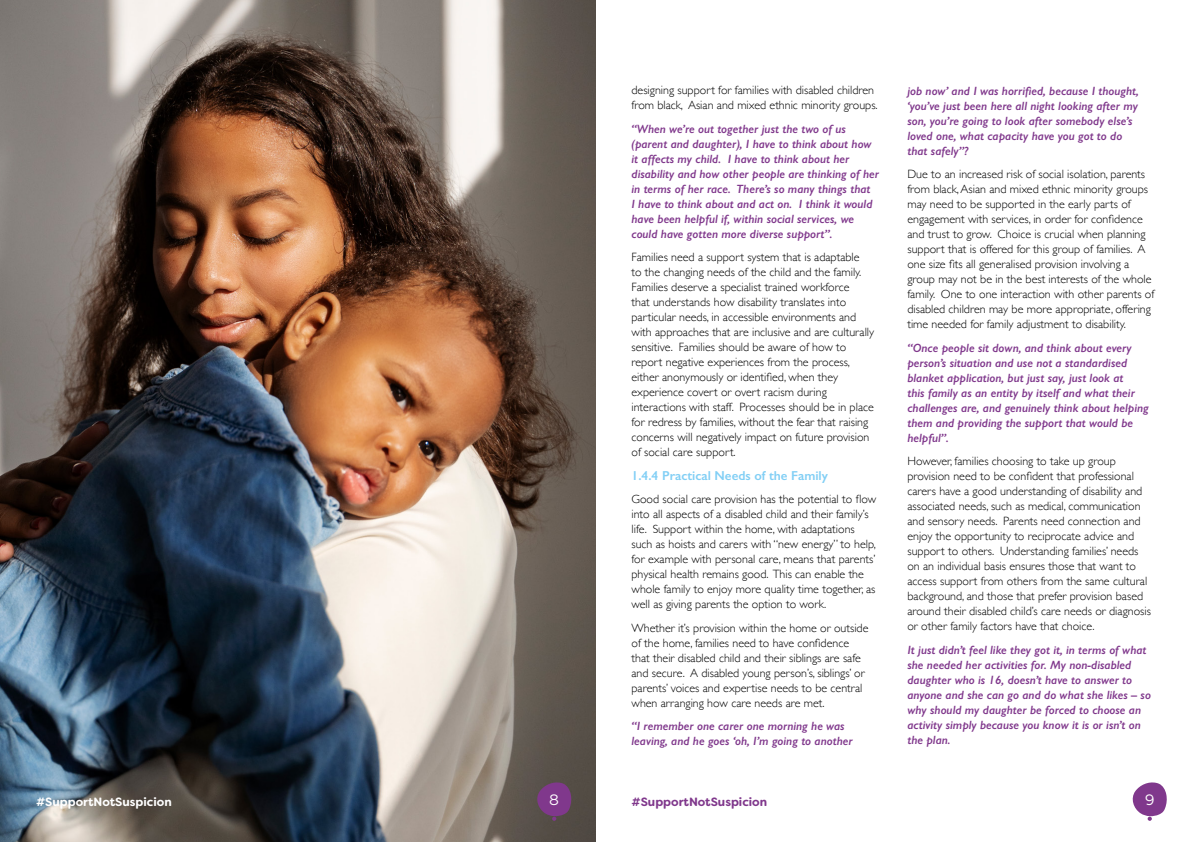
<style>
.page{position:relative;width:1191px;height:842px;background:#fff}
.page>*{position:absolute;margin:0;border:0;box-sizing:border-box;transform-origin:0 0}
.t1{font:15px "Filson Soft";color:#fff}
.t2{font:600 13px "Gill Sans";color:#82cff5}
.t3{font:300 12px/15px "Gill Sans";color:#000}
.t4{font:italic 600 12px/15px "Gill Sans";color:#80388c}
.t5{font:700 12px "Filson Soft";color:#fff}
.t6{font:700 12px "Filson Soft";color:#80388c}
</style>
<div class="page">
<img style="left:0;top:0;width:595px;height:842px">
<svg style="left:1132px;top:782px;width:35px;height:39px"></svg>
<svg style="left:534px;top:781px;width:38px;height:40px"></svg>
<p class="t3" style="left:631px;top:82px;width:248px">designing support for families with disabled children from black, Asian and mixed ethnic minority groups.</p>
<p class="t4" style="left:631px;top:121px;width:249px">“When we’re out together just the two of us (parent and daughter), I have to think about how it affects my child. I have to think about her disability and how other people are thinking of her in terms of her race. There’s so many things that<br>I have to think about and act on. I think it would have been helpful if, within social services, we could have gotten more diverse support”.</p>
<p class="t3" style="left:631px;top:249px;width:244px">Families need a support system that is adaptable<br>to the changing needs of the child and the family.<br>Families deserve a specialist trained workforce<br>that understands how disability translates into particular needs, in accessible environments and with approaches that are inclusive and are culturally sensitive. Families should be aware of how to report negative experiences from the process, either anonymously or identified, when they experience covert or overt racism during interactions with staff. Processes should be in place for redress by families, without the fear that raising concerns will negatively impact on future provision of social care support.</p>
<p class="t2" style="left:631px;top:468px;width:198px">1.4.4 Practical Needs of the Family</p>
<p class="t3" style="left:631px;top:491px;width:246px">Good social care provision has the potential to flow into all aspects of a disabled child and their family’s life. Support within the home, with adaptations such as hoists and carers with “new energy” to help, for example with personal care, means that parents’ physical health remains good. This can enable the whole family to enjoy more quality time together, as well as giving parents the option to work.</p>
<p class="t3" style="left:631px;top:620px;width:238px">Whether it’s provision within the home or outside of the home, families need to have confidence that their disabled child and their siblings are safe and secure. A disabled young person’s, siblings’ or parents’ voices and expertise needs to be central when arranging how care needs are met.</p>
<p class="t4" style="left:631px;top:719px;width:223px">“I remember one carer one morning he was leaving, and he goes ‘oh, I’m going to another</p>
<p class="t4" style="left:907px;top:83px;width:233px">job now’ and I was horrified, because I thought, ‘you’ve just been here all night looking after my son, you’re going to look after somebody else’s loved one, what capacity have you got to do that safely”?</p>
<p class="t3" style="left:907px;top:166px;width:248px">Due to an increased risk of social isolation, parents from black, Asian and mixed ethnic minority groups may need to be supported in the early parts of engagement with services, in order for confidence and trust to grow. Choice is crucial when planning support that is offered for this group of families. A one size fits all generalised provision involving a group may not be in the best interests of the whole family. One to one interaction with other parents of disabled children may be more appropriate, offering time needed for family adjustment to disability.</p>
<p class="t4" style="left:907px;top:340px;width:243px">“Once people sit down, and think about every person’s situation and use not a standardised blanket application, but just say, just look at<br>this family as an entity by itself and what their challenges are, and genuinely think about helping them and providing the support that would be helpful”.</p>
<p class="t3" style="left:907px;top:453px;width:245px">However, families choosing to take up group provision need to be confident that professional carers have a good understanding of disability and associated needs, such as medical, communication and sensory needs. Parents need connection and enjoy the opportunity to reciprocate advice and support to others. Understanding families’ needs on an individual basis ensures those that want to access support from others from the same cultural background, and those that prefer provision based around their disabled child’s care needs or diagnosis or other family factors have that choice.</p>
<p class="t4" style="left:907px;top:642px;width:245px">It just didn’t feel like they got it, in terms of what she needed her activities for. My non-disabled daughter who is 16, doesn’t have to answer to anyone and she can go and do what she likes – so why should my daughter be forced to choose an activity simply because you know it is or isn’t on the plan.</p>
<p class="t5" style="left:36px;top:794px;width:137px">#SupportNotSuspicion</p>
<p class="t1" style="left:549px;top:790px;width:11px">8</p>
<p class="t6" style="left:631px;top:794px;width:137px">#SupportNotSuspicion</p>
<p class="t1" style="left:1145px;top:790px;width:11px">9</p>
</div>
